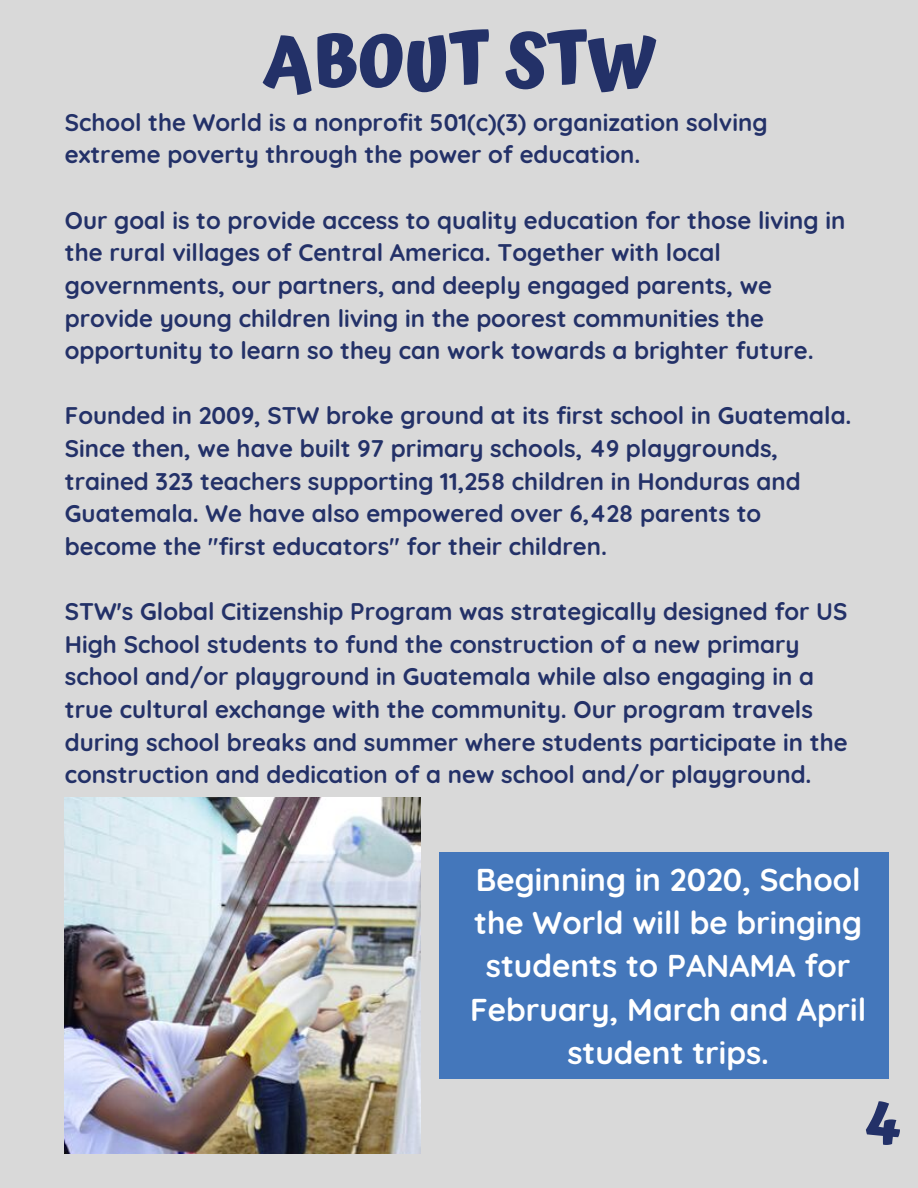
<style>
.page{position:relative;width:918px;height:1188px;background:#d9d9d9}
.page>*{position:absolute;margin:0;border:0;box-sizing:border-box;transform-origin:0 0}
.t1{font:700 72px "Atma";color:#233168}
.t2{font:700 54px "Atma";color:#233168}
.t3{font:700 31.5px/43.3px "Quicksand";color:#fff;text-align:center}
.t4{font:700 24px/32.7px "Quicksand";color:#233168}
</style>
<div class="page">
<div style="left:439px;top:852px;width:450px;height:226px;background:#47b"></div>
<img style="left:65px;top:798px;width:355px;height:355px">
<h1 class="t1" style="left:263px;top:20px;width:393px">ABOUT STW</h1>
<p class="t4" style="left:65px;top:106px;width:704px">School the World is a nonprofit 501(c)(3) organization solving extreme poverty through the power of education.</p>
<p class="t4" style="left:65px;top:203px;width:782px">Our goal is to provide access to quality education for those living in the rural villages of Central America. Together with local governments, our partners, and deeply engaged parents, we provide young children living in the poorest communities the opportunity to learn so they can work towards a brighter future.</p>
<p class="t4" style="left:65px;top:399px;width:788px">Founded in 2009, STW broke ground at its first school in Guatemala.<br>Since then, we have built 97 primary schools, 49 playgrounds, trained 323 teachers supporting 11,258 children in Honduras and Guatemala. We have also empowered over 6,428 parents to become the "first educators" for their children.</p>
<p class="t4" style="left:65px;top:595px;width:784px">STW's Global Citizenship Program was strategically designed for US High School students to fund the construction of a new primary school and/or playground in Guatemala while also engaging in a true cultural exchange with the community. Our program travels during school breaks and summer where students participate in the construction and dedication of a new school and/or playground.</p>
<h3 class="t3" style="left:470px;top:857px;width:398px">Beginning in 2020, School the World will be bringing students to PANAMA for<br>February, March and April student trips.</h3>
<h2 class="t2" style="left:866px;top:1092px;width:37px">4</h2>
</div>
